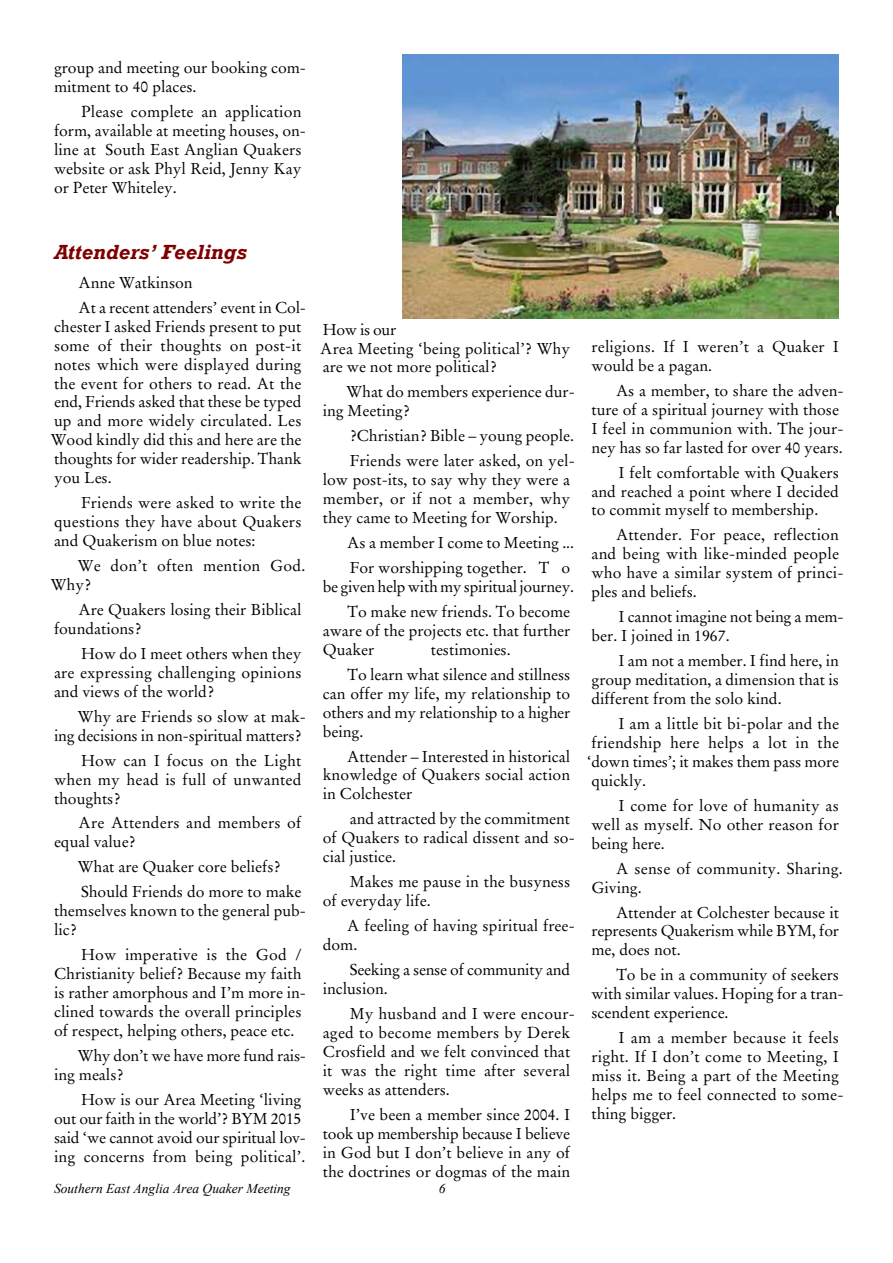
<style>
.page{position:relative;width:893px;height:1263px;background:#fff}
.page>*{position:absolute;margin:0;border:0;box-sizing:border-box;transform-origin:0 0}
.t1{font:italic 700 21px "Rockwell";color:#800000}
.t2{font:15.75px/18.9px "Stempel Garamond";color:#000}
.t3{font:italic 13.5px "Times New Roman";color:#000}
</style>
<div class="page">
<img style="left:403px;top:54px;width:436px;height:265px">
<p class="t2" style="left:54px;top:59px;width:254px">group and meeting our booking com&shy;mitment to 40 places.</p>
<p class="t2" style="left:54px;top:103px;width:254px;text-indent:27px">Please complete an application form, available at meeting houses, on&shy;line at South East Anglian Quakers website or ask Phyl Reid, Jenny Kay or Peter Whiteley.</p>
<h1 class="t1" style="left:54px;top:245px;width:194px">Attenders’ Feelings</h1>
<p class="t2" style="left:79px;top:271px;width:229px;line-height:24.9px">Anne Watkinson<br>At a recent attenders’ event in Col-</p>
<p class="t2" style="left:51px;top:318px;width:252px;text-align:justify">chester I asked Friends present to put some of their thoughts on post-it notes which were displayed during the event for others to read. At the end, Friends asked that these be typed up and more widely circulated. Les Wood kindly did this and here are the thoughts for wider readership. Thank you Les.</p>
<p class="t2" style="left:54px;top:495px;width:249px;text-align:justify;text-indent:27px">Friends were asked to write the questions they have about Quakers and Quakerism on blue notes:</p>
<p class="t2" style="left:51px;top:558px;width:256px;text-indent:27px">We don’t often mention God.<br>Why?</p>
<p class="t2" style="left:54px;top:601px;width:249px;text-indent:25px">Are Quakers losing their Biblical foundations?</p>
<p class="t2" style="left:54px;top:645px;width:249px;text-align:justify;text-indent:27px">How do I meet others when they are expressing challenging opinions and views of the world?</p>
<p class="t2" style="left:54px;top:708px;width:254px;text-align:right">Why are Friends so slow at mak&shy;ing decisions in non-spiritual matters?</p>
<p class="t2" style="left:54px;top:752px;width:249px;text-align:justify;text-indent:27px">How can I focus on the Light when my head is full of unwanted thoughts?</p>
<p class="t2" style="left:54px;top:815px;width:249px;text-indent:25px">Are Attenders and members of equal value?</p>
<p class="t2" style="left:78px;top:856px;width:225px;line-height:24.9px">What are Quaker core beliefs?<br>Should Friends do more to make</p>
<p class="t2" style="left:54px;top:903px;width:254px">themselves known to the general pub&shy;lic?</p>
<p class="t2" style="left:54px;top:947px;width:254px;text-indent:27px">How imperative is the God / Christianity belief? Because my faith is rather amorphous and I’m more in&shy;clined towards the overall principles of respect, helping others, peace etc.</p>
<p class="t2" style="left:54px;top:1047px;width:254px;text-indent:24px">Why don’t we have more fund rais&shy;ing meals?</p>
<p class="t2" style="left:54px;top:1091px;width:254px;text-indent:27px">How is our Area Meeting ‘living out our faith in the world’? BYM 2015 said ‘we cannot avoid our spiritual lov&shy;ing concerns from being political’.</p>
<p class="t2" style="left:320px;top:321px;width:251px">How is our<br>Area Meeting ‘being political’? Why are we not more political?</p>
<p class="t2" style="left:323px;top:384px;width:254px;text-indent:24px">What do members experience dur&shy;ing Meeting?</p>
<p class="t2" style="left:350px;top:425px;width:227px;line-height:24.9px">?Christian? Bible – young people.<br>Friends were later asked, on yel-</p>
<p class="t2" style="left:323px;top:472px;width:249px;text-align:justify">low post-its, to say why they were a member, or if not a member, why they came to Meeting for Worship.</p>
<p class="t2" style="left:347px;top:532px;width:228px;line-height:24.9px">As a member I come to Meeting ...<br>For worshipping together. T o</p>
<p class="t2" style="left:323px;top:575px;width:253px;line-height:24.9px;text-align:right">be given help with my spiritual journey.<br>To make new friends. To become</p>
<p class="t2" style="left:323px;top:622px;width:249px">aware of the projects etc. that further<br>Quaker</p>
<p class="t2" style="left:348px;top:638px;width:224px;line-height:24.9px;text-indent:83px">testimonies.<br>To learn what silence and stillness</p>
<p class="t2" style="left:323px;top:685px;width:249px;text-align:justify">can offer my life, my relationship to others and my relationship to a higher being.</p>
<p class="t2" style="left:323px;top:748px;width:249px;text-align:justify;text-indent:25px">Attender – Interested in historical knowledge of Quakers social action in Colchester</p>
<p class="t2" style="left:323px;top:811px;width:254px;text-indent:27px">and attracted by the commitment of Quakers to radical dissent and so&shy;cial justice.</p>
<p class="t2" style="left:323px;top:874px;width:249px;text-indent:27px">Makes me pause in the busyness of everyday life.</p>
<p class="t2" style="left:323px;top:918px;width:254px;text-indent:25px">A feeling of having spiritual free&shy;dom.</p>
<p class="t2" style="left:323px;top:961px;width:249px;text-indent:27px">Seeking a sense of community and inclusion.</p>
<p class="t2" style="left:323px;top:1005px;width:254px;text-indent:27px">My husband and I were encour&shy;aged to become members by Derek<br>Crosfield and we felt convinced that it was the right time after several weeks as attenders.</p>
<p class="t2" style="left:323px;top:1106px;width:249px;text-align:justify;text-indent:27px">I’ve been a member since 2004. I took up membership because I believe in God but I don’t believe in any of the doctrines or dogmas of the main</p>
<p class="t3" style="left:54px;top:1183px;width:238px">Southern East Anglia Area Quaker Meeting</p>
<p class="t3" style="left:439px;top:1183px;width:8px">6</p>
<p class="t2" style="left:591px;top:338px;width:249px">religions. If I weren’t a Quaker I would be a pagan.</p>
<p class="t2" style="left:591px;top:382px;width:254px;text-indent:25px">As a member, to share the adven&shy;ture of a spiritual journey with those I feel in communion with. The jour&shy;ney has so far lasted for over 40 years.</p>
<p class="t2" style="left:591px;top:464px;width:249px;text-align:justify;text-indent:27px">I felt comfortable with Quakers and reached a point where I decided to commit myself to membership.</p>
<p class="t2" style="left:591px;top:527px;width:254px;text-indent:25px">Attender. For peace, reflection and being with like-minded people who have a similar system of princi&shy;ples and beliefs.</p>
<p class="t2" style="left:591px;top:609px;width:254px;text-indent:27px">I cannot imagine not being a mem&shy;ber. I joined in 1967.</p>
<p class="t2" style="left:591px;top:653px;width:249px;text-align:justify;text-indent:27px">I am not a member. I find here, in group meditation, a dimension that is different from the solo kind.</p>
<p class="t2" style="left:587px;top:715px;width:253px;text-align:justify;text-indent:31px">I am a little bit bi-polar and the friendship here helps a lot in the ‘down times’; it makes them pass more quickly.</p>
<p class="t2" style="left:591px;top:797px;width:249px;text-align:justify;text-indent:27px">I come for love of humanity as well as myself. No other reason for being here.</p>
<p class="t2" style="left:591px;top:860px;width:253px;text-indent:25px">A sense of community. Sharing.<br>Giving.</p>
<p class="t2" style="left:591px;top:904px;width:249px;text-align:justify;text-indent:25px">Attender at Colchester because it represents Quakerism while BYM, for me, does not.</p>
<p class="t2" style="left:591px;top:967px;width:254px;text-indent:25px">To be in a community of seekers with similar values. Hoping for a tran&shy;scendent experience.</p>
<p class="t2" style="left:591px;top:1030px;width:254px;text-indent:27px">I am a member because it feels right. If I don’t come to Meeting, I miss it. Being a part of the Meeting helps me to feel connected to some&shy;thing bigger.</p>
</div>
